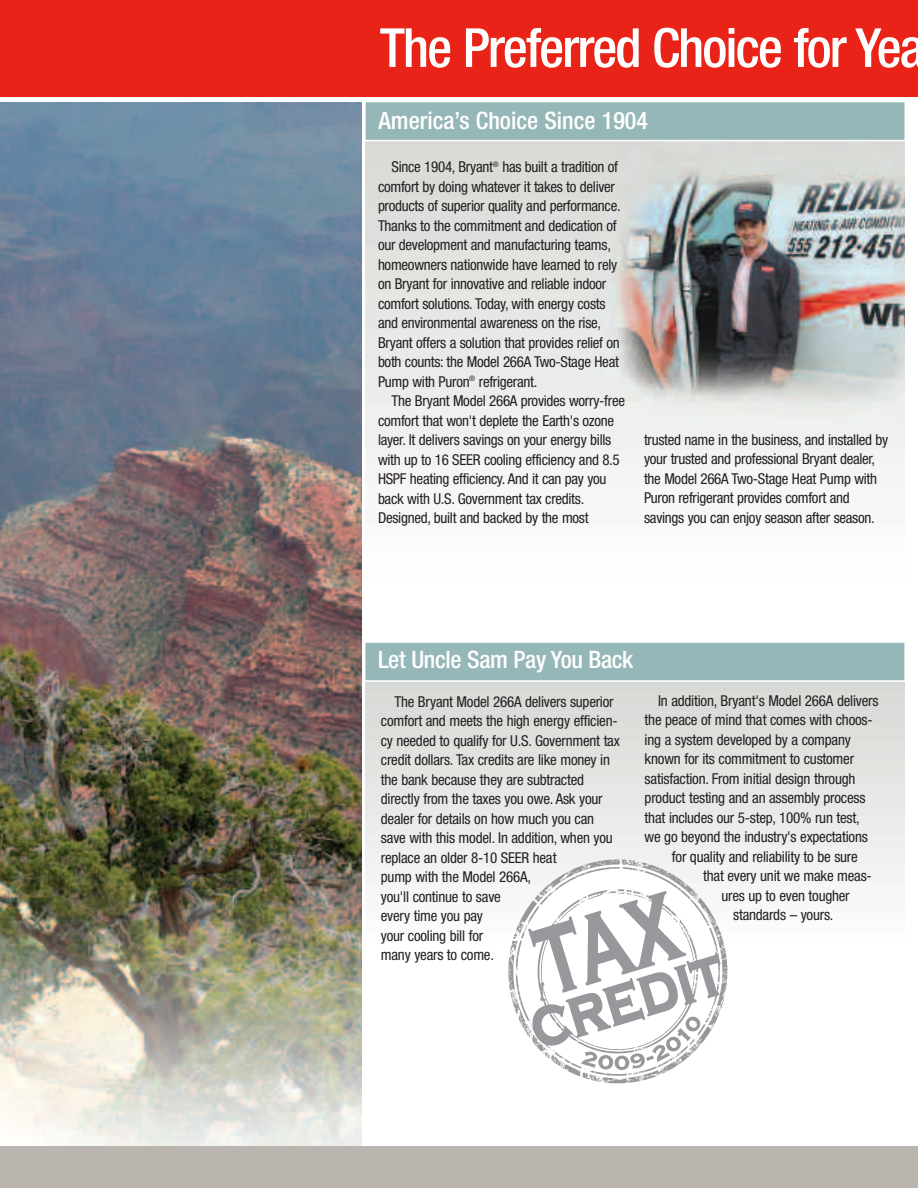
<style>
.page{position:relative;width:918px;height:1188px;background:#fff}
.page>*{position:absolute;margin:0;border:0;box-sizing:border-box;transform-origin:0 0}
.t1{font:500 condensed 54px "Helvetica Neue";letter-spacing:-.035em;color:#fff}
.t2{font:500 condensed 24px "Helvetica Neue";color:#fff}
.t3{font:condensed 15px/19.5px "Helvetica Neue";letter-spacing:-.02em;color:#231f20}
</style>
<div class="page">
<img style="left:365px;top:141px;width:539px;height:345px">
<div style="left:365px;top:682px;width:539px;height:14px;background:#d7d9d6"></div>
<div style="left:365px;top:691px;width:539px;height:14px;background:#d9dbd7"></div>
<div style="left:365px;top:701px;width:539px;height:14px;background:#dadcd9"></div>
<div style="left:365px;top:710px;width:539px;height:14px;background:#dbdcd9"></div>
<div style="left:365px;top:720px;width:539px;height:14px;background:#dddeda"></div>
<div style="left:365px;top:730px;width:539px;height:13px;background:#dedfdc"></div>
<div style="left:365px;top:739px;width:539px;height:14px;background:#e0e0dd"></div>
<div style="left:365px;top:749px;width:539px;height:13px;background:#e1e2df"></div>
<div style="left:365px;top:758px;width:539px;height:14px;background:#e3e3e0"></div>
<div style="left:365px;top:768px;width:539px;height:13px;background:#e4e4e2"></div>
<div style="left:365px;top:777px;width:539px;height:14px;background:#e6e6e4"></div>
<div style="left:365px;top:787px;width:539px;height:14px;background:#e7e7e5"></div>
<div style="left:365px;top:796px;width:539px;height:14px;background:#e7e9e6"></div>
<div style="left:365px;top:806px;width:539px;height:14px;background:#e8eae8"></div>
<div style="left:365px;top:815px;width:539px;height:14px;background:#eaebea"></div>
<div style="left:365px;top:825px;width:539px;height:14px;background:#ebedeb"></div>
<div style="left:365px;top:835px;width:539px;height:13px;background:#edeeed"></div>
<div style="left:365px;top:844px;width:539px;height:14px;background:#eff0ef"></div>
<div style="left:365px;top:854px;width:539px;height:13px;background:#f0f1f0"></div>
<div style="left:365px;top:863px;width:539px;height:14px;background:#f2f3f2"></div>
<div style="left:365px;top:873px;width:539px;height:13px;background:#f3f4f3"></div>
<div style="left:365px;top:882px;width:539px;height:14px;background:#f5f6f5"></div>
<div style="left:365px;top:892px;width:539px;height:14px;background:#f6f7f7"></div>
<div style="left:365px;top:901px;width:539px;height:14px;background:#f8f8f7"></div>
<div style="left:365px;top:911px;width:539px;height:14px;background:#f9fafa"></div>
<div style="left:365px;top:920px;width:539px;height:14px;background:#fbfbfb"></div>
<div style="left:0;top:0;width:918px;height:97px;background:#e92317"></div>
<img style="left:0;top:103px;width:362px;height:1043px">
<div style="left:365px;top:102px;width:540px;height:39px;background:#96b7b8"></div>
<div style="left:364px;top:101px;width:542px;height:40px;border:2px solid #fff"></div>
<div style="left:0;top:1146px;width:918px;height:42px;background:#bab5ae"></div>
<div style="left:365px;top:642px;width:540px;height:39px;background:#96b7b8"></div>
<div style="left:364px;top:641px;width:542px;height:41px;border:2px solid #fff"></div>
<svg style="left:508px;top:859px;width:219px;height:224px"></svg>
<svg style="left:527px;top:890px;width:194px;height:180px"></svg>
<h1 class="t1" style="left:380px;top:28px;width:546px">The Preferred Choice for Yea</h1>
<h2 class="t2" style="left:379px;top:112px;width:271px">America’s Choice Since 1904</h2>
<p class="t3" style="left:378px;top:158px;width:244px;text-indent:13px">Since 1904, Bryant<sup>®</sup> has built a tradition of comfort by doing whatever it takes to deliver products of superior quality and performance.<br>Thanks to the commitment and dedication of our development and manufacturing teams, homeowners nationwide have learned to rely on Bryant for innovative and reliable indoor comfort solutions. Today, with energy costs and environmental awareness on the rise, Bryant offers a solution that provides relief on both counts: the Model 266A Two-Stage Heat Pump with Puron<sup>®</sup> refrigerant.</p>
<p class="t3" style="left:378px;top:392px;width:249px;text-indent:14px">The Bryant Model 266A provides worry-free comfort that won't deplete the Earth's ozone layer. It delivers savings on your energy bills with up to 16 SEER cooling efficiency and 8.5<br>HSPF heating efficiency. And it can pay you back with U.S. Government tax credits.<br>Designed, built and backed by the most</p>
<p class="t3" style="left:644px;top:431px;width:246px">trusted name in the business, and installed by your trusted and professional Bryant dealer, the Model 266A Two-Stage Heat Pump with Puron refrigerant provides comfort and savings you can enjoy season after season.</p>
<h2 class="t2" style="left:378px;top:651px;width:257px">Let Uncle Sam Pay You Back</h2>
<p class="t3" style="left:381px;top:693px;width:240px;text-indent:14px">The Bryant Model 266A delivers superior comfort and meets the high energy efficien&shy;cy needed to qualify for U.S. Government tax credit dollars. Tax credits are like money in the bank because they are subtracted directly from the taxes you owe. Ask your dealer for details on how much you can save with this model. In addition, when you replace an older 8-10 SEER heat<br>pump with the Model 266A,<br>you'll continue to save<br>every time you pay<br>your cooling bill for<br>many years to come.</p>
<p class="t3" style="left:658px;top:692px;width:222px">In addition, Bryant's Model 266A delivers</p>
<p class="t3" style="left:645px;top:712px;width:230px">the peace of mind that comes with choos-</p>
<p class="t3" style="left:645px;top:731px;width:208px">ing a system developed by a company</p>
<p class="t3" style="left:645px;top:751px;width:211px">known for its commitment to customer</p>
<p class="t3" style="left:645px;top:770px;width:212px">satisfaction. From initial design through</p>
<p class="t3" style="left:645px;top:790px;width:222px">product testing and an assembly process</p>
<p class="t3" style="left:645px;top:809px;width:217px">that includes our 5-step, 100% run test,</p>
<p class="t3" style="left:645px;top:829px;width:225px">we go beyond the industry's expectations</p>
<p class="t3" style="left:672px;top:848px;width:187px">for quality and reliability to be sure</p>
<p class="t3" style="left:703px;top:868px;width:170px">that every unit we make meas-</p>
<p class="t3" style="left:721px;top:887px;width:130px">ures up to even tougher</p>
<p class="t3" style="left:733px;top:907px;width:102px">standards – yours.</p>
</div>
